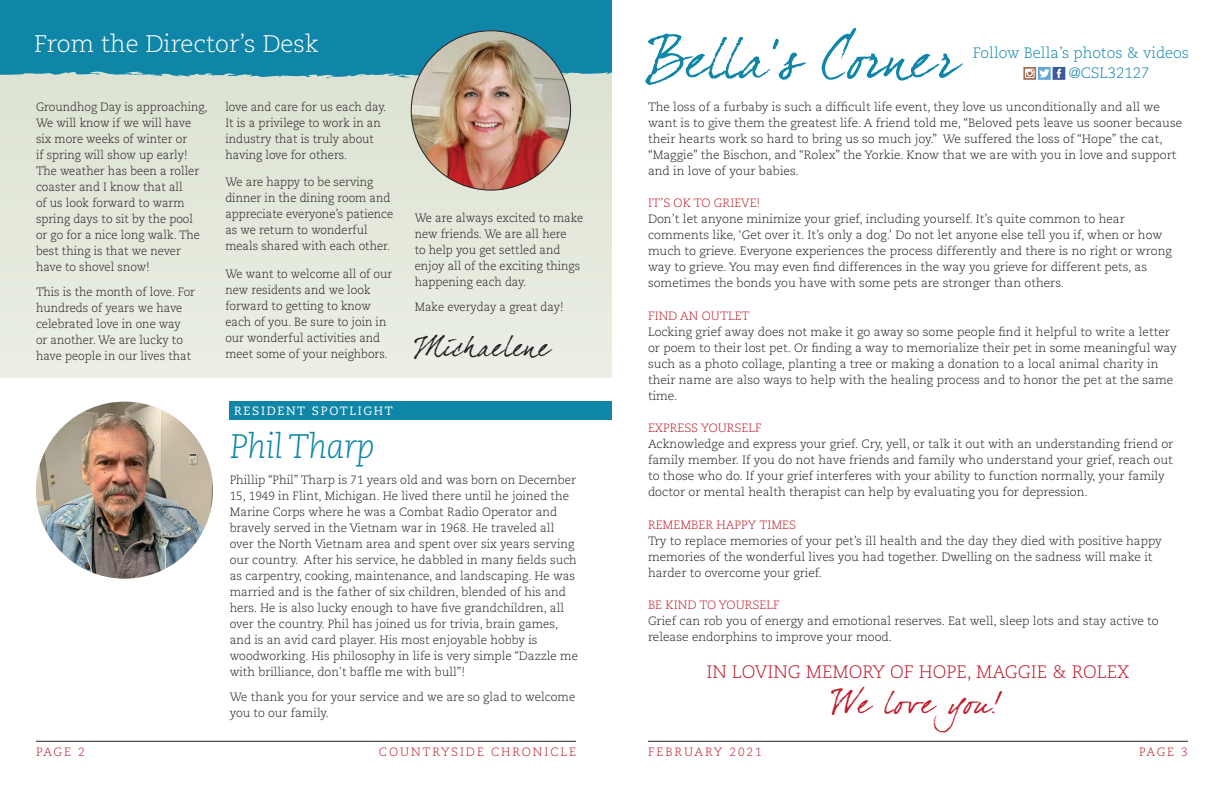
<style>
.page{position:relative;width:1224px;height:792px;background:#fff}
.page>*{position:absolute;margin:0;border:0;box-sizing:border-box;transform-origin:0 0}
.t1{font:54px "Dear Joefour";letter-spacing:-.015em;color:#0f86a8}
.Body_Text_2{font:italic 300 34px "Caecilia";letter-spacing:-.02em;color:#0f86a8}
.Cap_Head_3{font:30px "Dear Joefour";letter-spacing:.015em;color:#be1d2c}
.Body_Text_2-2{font:28px "Dear Joefour";letter-spacing:.055em;color:#231f20;scale:.95 1}
.t2{font:300 24px "Caecilia";color:#fff}
.Cap_Head_3-2{font:300 18px "Caecilia";color:#be1d2c}
.Body_Text_2-3{font:300 15px "Caecilia";color:#0f86a8}
.Body_Text_2-4{font:300 12px/16px "Caecilia";color:#231f20}
.Body_Text_2-5{font:300 12px/16px "Caecilia";color:#231f20;scale:.95 1}
.Head_2{font:300 12px "Caecilia";color:#be1d2c}
.Head_2-2{font:300 12px "Caecilia";letter-spacing:.16em;color:#be1d2c}
.Body_Text_2-6{font:12px "Caecilia";letter-spacing:.14em;color:#fff}
</style>
<div class="page">
<div style="left:0;top:0;width:612px;height:792px;background:#e4e9dc"></div>
<div style="left:0;top:378px;width:612px;height:414px;background:#fff"></div>
<div style="left:0;top:0;width:612px;height:78px;background:#0f86a8"></div>
<svg style="left:360px;top:75px;width:6px;height:2px"></svg>
<div style="left:1038px;top:67px;width:13px;height:13px;background:#5ea8dc"></div>
<svg style="left:1023px;top:67px;width:13px;height:13px"></svg>
<div style="left:1053px;top:67px;width:12px;height:13px;background:#3b5a9a"></div>
<svg style="left:1025px;top:69px;width:25px;height:9px"></svg>
<svg style="left:1057px;top:69px;width:4px;height:9px"></svg>
<img style="left:411px;top:31px;width:160px;height:159px;border-radius:80px">
<div style="left:230px;top:402px;width:382px;height:18px;background:#0f86a8"></div>
<img style="left:36px;top:402px;width:177px;height:177px;border-radius:88px">
<hr style="left:648px;top:741px;width:540px;height:1px;background:#231f20">
<hr style="left:36px;top:741px;width:540px;height:1px;background:#231f20">
<p class="t2" style="left:34px;top:30px;width:286px">From the Director’s Desk</p>
<p class="Body_Text_2-5" style="left:36px;top:99px;width:182px">Groundhog Day is approaching,<br>We will know if we will have six more weeks of winter or<br>if spring will show up early!<br>The weather has been a roller coaster and I know that all<br>of us look forward to warm spring days to sit by the pool<br>or go for a nice long walk. The best thing is that we never have to shovel snow!</p>
<p class="Body_Text_2-5" style="left:36px;top:284px;width:169px">This is the month of love. For hundreds of years we have celebrated love in one way or another. We are lucky to have people in our lives that</p>
<p class="Body_Text_2-5" style="left:225px;top:99px;width:171px">love and care for us each day.<br>It is a privilege to work in an industry that is truly about having love for others.</p>
<p class="Body_Text_2-5" style="left:225px;top:174px;width:178px">We are happy to be serving dinner in the dining room and appreciate everyone’s patience as we return to wonderful meals shared with each other.</p>
<p class="Body_Text_2-5" style="left:225px;top:266px;width:177px">We want to welcome all of our new residents and we look forward to getting to know each of you. Be sure to join in our wonderful activities and meet some of your neighbors.</p>
<p class="Body_Text_2-5" style="left:415px;top:210px;width:179px">We are always excited to make new friends. We are all here<br>to help you get settled and enjoy all of the exciting things happening each day.</p>
<p class="Body_Text_2-5" style="left:415px;top:299px;width:158px">Make everyday a great day!</p>
<p class="Body_Text_2-2" style="left:415px;top:330px;width:143px">Michaelene</p>
<p class="Body_Text_2-6" style="left:234px;top:404px;width:160px">RESIDENT SPOTLIGHT</p>
<p class="Body_Text_2" style="left:230px;top:427px;width:147px">Phil Tharp</p>
<p class="Body_Text_2-4" style="left:230px;top:472px;width:350px">Phillip “Phil” Tharp is 71 years old and was born on December 15, 1949 in Flint, Michigan. He lived there until he joined the Marine Corps where he was a Combat Radio Operator and bravely served in the Vietnam war in 1968. He traveled all over the North Vietnam area and spent over six years serving our country. After his service, he dabbled in many fields such as carpentry, cooking, maintenance, and landscaping. He was married and is the father of six children, blended of his and hers. He is also lucky enough to have five grandchildren, all over the country. Phil has joined us for trivia, brain games, and is an avid card player. His most enjoyable hobby is woodworking. His philosophy in life is very simple “Dazzle me with brilliance, don’t baffle me with bull”!</p>
<p class="Body_Text_2-4" style="left:230px;top:689px;width:347px">We thank you for your service and we are so glad to welcome you to our family.</p>
<p class="t1" style="left:647px;top:27px;width:311px">Bella’s Corner</p>
<p class="Body_Text_2-3" style="left:973px;top:45px;width:218px">Follow Bella’s photos &amp; videos</p>
<p class="Body_Text_2-3" style="left:1069px;top:65px;width:82px">@CSL32127</p>
<p class="Body_Text_2-4" style="left:648px;top:99px;width:536px">The loss of a furbaby is such a difficult life event, they love us unconditionally and all we want is to give them the greatest life. A friend told me, “Beloved pets leave us sooner because their hearts work so hard to bring us so much joy.” We suffered the loss of “Hope” the cat, “Maggie” the Bischon, and “Rolex” the Yorkie. Know that we are with you in love and support and in love of your babies.</p>
<p class="Head_2" style="left:648px;top:196px;width:114px">IT’S OK TO GRIEVE!</p>
<p class="Body_Text_2-4" style="left:648px;top:211px;width:526px">Don’t let anyone minimize your grief, including yourself. It’s quite common to hear comments like, ‘Get over it. It’s only a dog.’ Do not let anyone else tell you if, when or how much to grieve. Everyone experiences the process differently and there is no right or wrong way to grieve. You may even find differences in the way you grieve for different pets, as sometimes the bonds you have with some pets are stronger than others.</p>
<p class="Head_2" style="left:648px;top:309px;width:103px">FIND AN OUTLET</p>
<p class="Body_Text_2-4" style="left:648px;top:324px;width:530px">Locking grief away does not make it go away so some people find it helpful to write a letter or poem to their lost pet. Or finding a way to memorialize their pet in some meaningful way such as a photo collage, planting a tree or making a donation to a local animal charity in their name are also ways to help with the healing process and to honor the pet at the same time.</p>
<p class="Head_2" style="left:648px;top:421px;width:115px">EXPRESS YOURSELF</p>
<p class="Body_Text_2-4" style="left:648px;top:436px;width:527px">Acknowledge and express your grief. Cry, yell, or talk it out with an understanding friend or family member. If you do not have friends and family who understand your grief, reach out to those who do. If your grief interferes with your ability to function normally, your family doctor or mental health therapist can help by evaluating you for depression.</p>
<p class="Head_2" style="left:648px;top:518px;width:150px">REMEMBER HAPPY TIMES</p>
<p class="Body_Text_2-4" style="left:648px;top:533px;width:515px">Try to replace memories of your pet’s ill health and the day they died with positive happy memories of the wonderful lives you had together. Dwelling on the sadness will make it harder to overcome your grief.</p>
<p class="Head_2" style="left:648px;top:598px;width:133px">BE KIND TO YOURSELF</p>
<p class="Body_Text_2-4" style="left:648px;top:613px;width:512px">Grief can rob you of energy and emotional reserves. Eat well, sleep lots and stay active to release endorphins to improve your mood.</p>
<p class="Cap_Head_3-2" style="left:707px;top:662px;width:424px">IN LOVING MEMORY OF HOPE, MAGGIE &amp; ROLEX</p>
<p class="Cap_Head_3" style="left:832px;top:685px;width:173px">We love you!</p>
<p class="Head_2" style="left:36px;top:745px;width:50px">PAGE 2</p>
<p class="Head_2-2" style="left:379px;top:745px;width:199px">COUNTRYSIDE CHRONICLE</p>
<p class="Head_2-2" style="left:648px;top:745px;width:115px">FEBRUARY 2021</p>
<p class="Head_2" style="left:1139px;top:745px;width:50px">PAGE 3</p>
</div>
